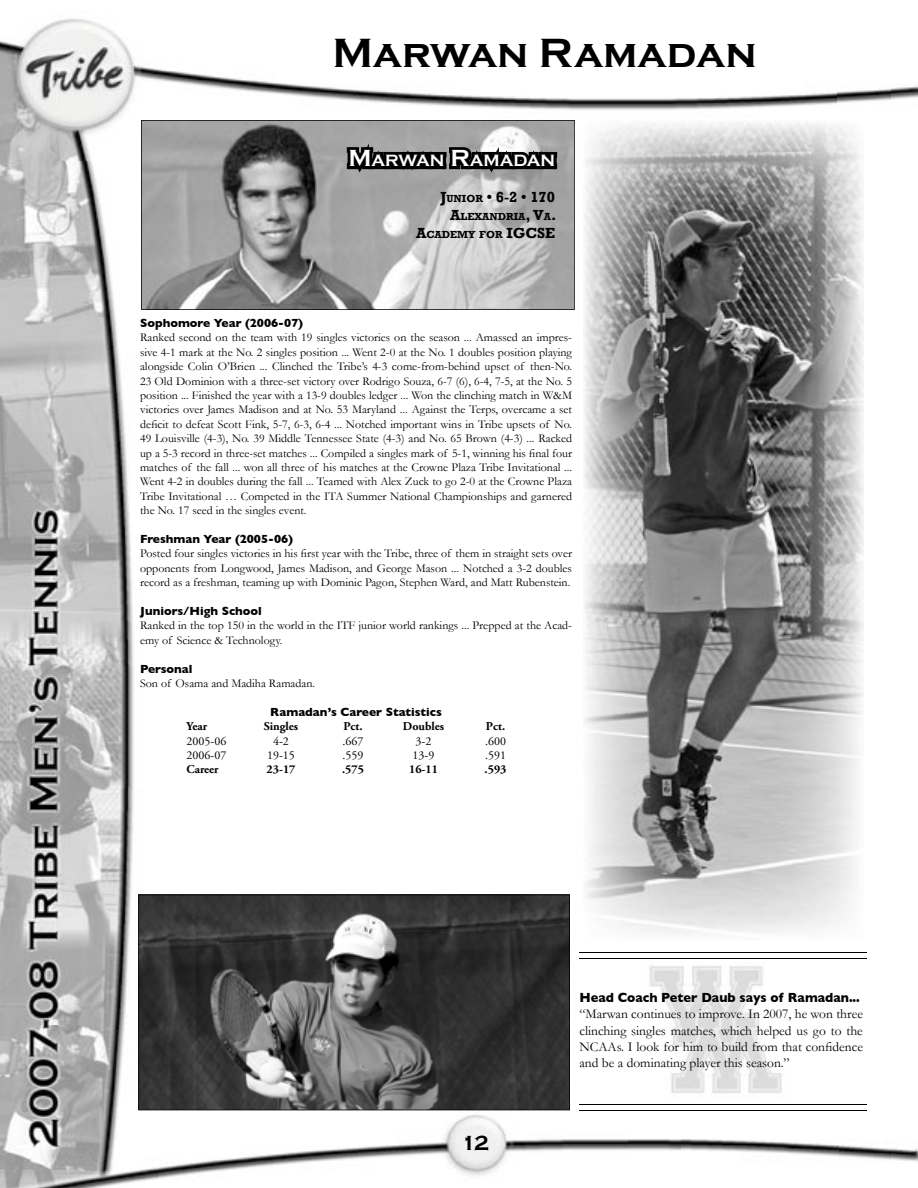
<style>
.page{position:relative;width:918px;height:1188px;background:#fff}
.page>*{position:absolute;margin:0;border:0;box-sizing:border-box;transform-origin:0 0}
.t1{font:700 42px "Copperplate Gothic";color:#000}
.t2{font:700 21px "Copperplate Gothic";color:#000}
.t3{font:700 16.8px "Copperplate Gothic";color:#fff}
.t4{font:700 15px "Rockwell";color:#000}
.t5{font:13.5px/16.2px "Garamond";color:#000;text-align:justify}
.t6{font:700 13.5px "Gill Sans";color:#000;scale:.95 1}
.t7{font:12px/14.4px "Garamond";color:#000;text-align:justify}
.t8{font:700 12px "Gill Sans";color:#000}
.t9{font:700 12px "Adobe Garamond Pro";color:#000}
.t10{font:12px "Adobe Garamond Pro";color:#000}
.t11{font:700 10.5px/18px "Rockwell";color:#000;text-align:right}
.s1{font-size:24px}
.s2{font-size:10.5px}
.s3{font-size:15px}
</style>
<div class="page">
<img style="left:0;top:18px;width:838px;height:144px">
<img style="left:838px;top:86px;width:80px;height:1076px">
<img style="left:0;top:162px;width:157px;height:1026px">
<img style="left:524px;top:330px;width:104px;height:821px">
<img style="left:157px;top:894px;width:367px;height:285px">
<img style="left:628px;top:1139px;width:53px;height:11px">
<img style="left:786px;top:972px;width:53px;height:190px">
<img style="left:681px;top:1139px;width:105px;height:14px">
<img style="left:649px;top:965px;width:143px;height:134px">
<hr style="left:579px;top:958px;width:288px;height:1px;background:#000">
<hr style="left:579px;top:952px;width:288px;height:1px;background:#000">
<hr style="left:579px;top:1110px;width:288px;height:1px;background:#000">
<hr style="left:579px;top:1104px;width:288px;height:1px;background:#000">
<svg style="left:141px;top:120px;width:434px;height:190px;fill:#a5a5a5"></svg>
<svg style="left:342px;top:131px;width:218px;height:48px"></svg>
<img style="left:584px;top:120px;width:280px;height:821px">
<svg style="left:138px;top:895px;width:432px;height:215px"></svg>
<h1 class="t1" style="left:332px;top:30px;width:426px">Marwan Ramadan</h1>
<h3 class="t3" style="left:348px;top:151px;width:208px"><span class="s1">M</span>ARWAN <span class="s1">R</span>AMADAN</h3>
<p class="t4" style="left:440px;top:188px;width:116px">J<span class="s2">UNIOR</span> • 6-2 • 170</p>
<p class="t11" style="left:416px;top:208px;width:142px"><span class="s3">A</span>LEXANDRIA<span class="s3">, V</span>A<span class="s3">.<br>A</span>CADEMY FOR <span class="s3">IGCSE</span></p>
<p class="t8" style="left:140px;top:316px;width:165px">Sophomore Year (2006-07)</p>
<p class="t7" style="left:140px;top:330px;width:434px">Ranked second on the team with 19 singles victories on the season ... Amassed an impres&shy;sive 4-1 mark at the No. 2 singles position ... Went 2-0 at the No. 1 doubles position playing alongside Colin O’Brien ... Clinched the Tribe’s 4-3 come-from-behind upset of then-No.<br>23 Old Dominion with a three-set victory over Rodrigo Souza, 6-7 (6), 6-4, 7-5, at the No. 5 position ... Finished the year with a 13-9 doubles ledger ... Won the clinching match in W&amp;M victories over James Madison and at No. 53 Maryland ... Against the Terps, overcame a set deficit to defeat Scott Fink, 5-7, 6-3, 6-4 ... Notched important wins in Tribe upsets of No.<br>49 Louisville (4-3), No. 39 Middle Tennessee State (4-3) and No. 65 Brown (4-3) ... Racked up a 5-3 record in three-set matches ... Compiled a singles mark of 5-1, winning his final four matches of the fall ... won all three of his matches at the Crowne Plaza Tribe Invitational ...<br>Went 4-2 in doubles during the fall ... Teamed with Alex Zuck to go 2-0 at the Crowne Plaza Tribe Invitational … Competed in the ITA Summer National Championships and garnered the No. 17 seed in the singles event.</p>
<p class="t8" style="left:140px;top:532px;width:154px">Freshman Year (2005-06)</p>
<p class="t7" style="left:140px;top:546px;width:433px">Posted four singles victories in his first year with the Tribe, three of them in straight sets over opponents from Longwood, James Madison, and George Mason ... Notched a 3-2 doubles record as a freshman, teaming up with Dominic Pagon, Stephen Ward, and Matt Rubenstein.</p>
<p class="t8" style="left:140px;top:604px;width:123px">Juniors/High School</p>
<p class="t7" style="left:140px;top:618px;width:434px">Ranked in the top 150 in the world in the ITF junior world rankings ... Prepped at the Acad&shy;emy of Science &amp; Technology.</p>
<p class="t8" style="left:140px;top:662px;width:54px">Personal</p>
<p class="t7" style="left:140px;top:676px;width:177px">Son of Osama and Madiha Ramadan.</p>
<p class="t8" style="left:270px;top:705px;width:173px">Ramadan’s Career Statistics</p>
<p class="t9" style="left:187px;top:719px;width:22px">Year</p>
<p class="t9" style="left:264px;top:719px;width:36px">Singles</p>
<p class="t9" style="left:343px;top:719px;width:21px">Pct.</p>
<p class="t9" style="left:403px;top:719px;width:43px">Doubles</p>
<p class="t9" style="left:486px;top:719px;width:21px">Pct.</p>
<p class="t10" style="left:187px;top:734px;width:41px">2005-06</p>
<p class="t10" style="left:273px;top:734px;width:17px">4-2</p>
<p class="t10" style="left:343px;top:734px;width:22px">.667</p>
<p class="t10" style="left:416px;top:734px;width:17px">3-2</p>
<p class="t10" style="left:485px;top:734px;width:22px">.600</p>
<p class="t10" style="left:187px;top:748px;width:41px">2006-07</p>
<p class="t10" style="left:267px;top:748px;width:29px">19-15</p>
<p class="t10" style="left:343px;top:748px;width:22px">.559</p>
<p class="t10" style="left:413px;top:748px;width:23px">13-9</p>
<p class="t10" style="left:485px;top:748px;width:22px">.591</p>
<p class="t9" style="left:187px;top:763px;width:34px">Career</p>
<p class="t9" style="left:267px;top:763px;width:30px">23-17</p>
<p class="t9" style="left:342px;top:763px;width:23px">.575</p>
<p class="t9" style="left:409px;top:763px;width:30px">16-11</p>
<p class="t9" style="left:485px;top:763px;width:23px">.593</p>
<h2 class="t2" style="left:461px;top:1131px;width:30px">12</h2>
<p class="t6" style="left:579px;top:990px;width:297px">Head Coach Peter Daub says of Ramadan...</p>
<p class="t5" style="left:579px;top:1006px;width:285px">“Marwan continues to improve. In 2007, he won three clinching singles matches, which helped us go to the NCAAs. I look for him to build from that confidence and be a dominating player this season.”</p>
</div>
